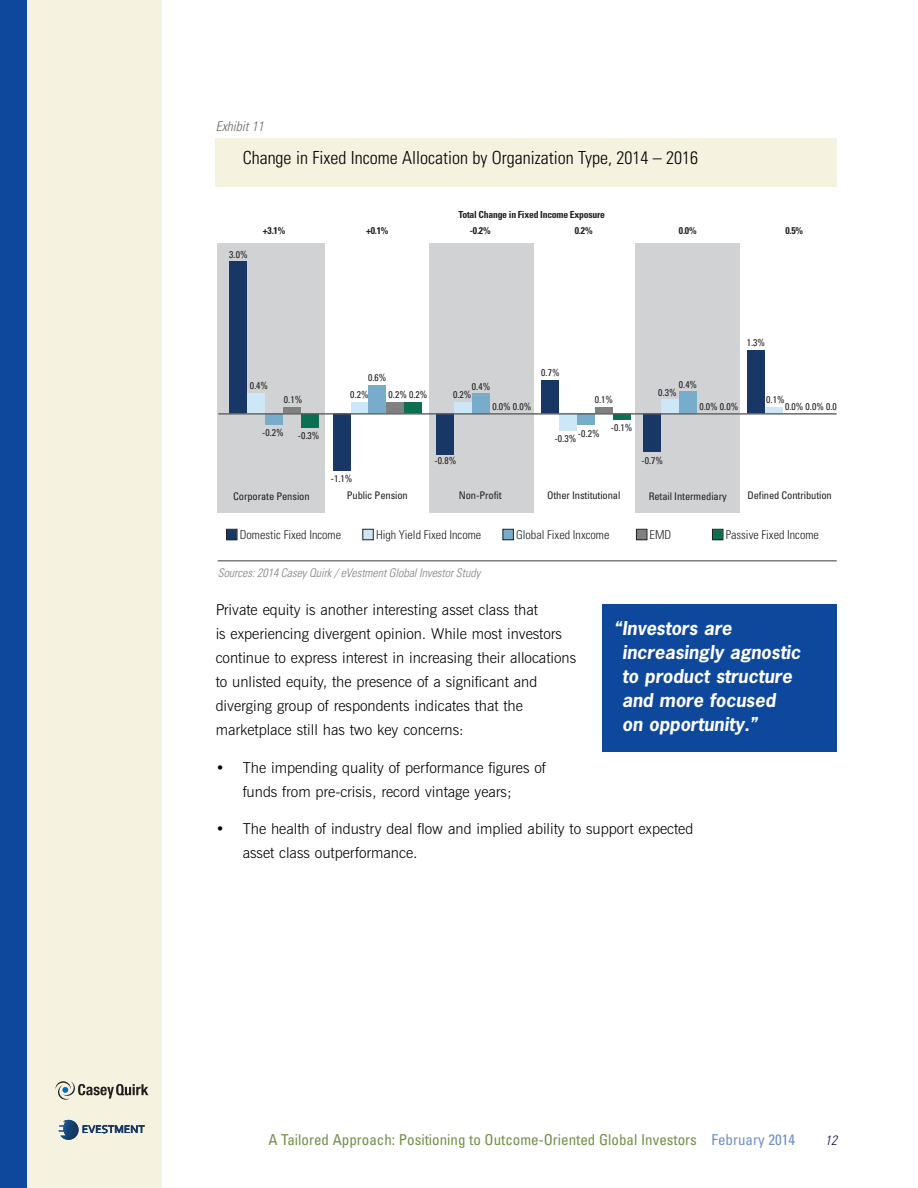
<style>
.page{position:relative;width:918px;height:1188px;background:#fff}
.page>*{position:absolute;margin:0;border:0;box-sizing:border-box;transform-origin:0 0}
.t1{font:italic 700 18px/24px "News Gothic";color:#fff}
.t2{font:300 condensed 18px "Univers";color:#000}
.t3{font:300 15px/24px "News Gothic BT";color:#000}
.t4{font:condensed 15px "Univers";color:#738f47}
.t5{font:italic 300 condensed 13.5px "Univers";color:#666}
.t6{font:italic 300 condensed 13.5px "Univers";color:#0c104b}
.t7{font:300 condensed 12.15px "Univers";color:#231f20}
.t8{font:italic 300 condensed 12px "Univers";letter-spacing:-.005em;color:#7f807f}
.t9{font:11.55px "Corbel";color:#173866}
.t10{font:condensed 10.5px "Univers";letter-spacing:-.01em;color:#231f20}
.t11{font:condensed 9.75px "Univers";color:#231f20}
.t12{font:700 condensed 9.75px "Univers";letter-spacing:-.025em;color:#231f20}
.s1{color:#6f91c4}
</style>
<div class="page">
<div style="left:216px;top:138px;width:621px;height:48px;background:#f5f3df"></div>
<div style="left:0;top:0;width:162px;height:1188px;background:#f5f3df"></div>
<div style="left:0;top:0;width:27px;height:1188px;background:#0e489d"></div>
<svg style="left:55px;top:1081px;width:93px;height:19px"></svg>
<svg style="left:58px;top:1119px;width:21px;height:16px"></svg>
<img style="left:60px;top:1135px;width:17px;height:5px">
<img style="left:63px;top:1120px;width:16px;height:11px">
<div style="left:635px;top:243px;width:105px;height:270px;background:#d1d2d4"></div>
<div style="left:430px;top:243px;width:104px;height:270px;background:#d1d2d4"></div>
<div style="left:218px;top:243px;width:107px;height:270px;background:#d1d2d4"></div>
<hr style="left:218px;top:560px;width:619px;height:2px;background:#7f807f">
<div style="left:230px;top:261px;width:17px;height:153px;background:#193766"></div>
<div style="left:247px;top:393px;width:18px;height:21px;background:#cee7f7"></div>
<div style="left:265px;top:414px;width:18px;height:11px;background:#77accb"></div>
<div style="left:283px;top:407px;width:18px;height:7px;background:#7f807f"></div>
<div style="left:301px;top:414px;width:18px;height:14px;background:#0d6f51"></div>
<div style="left:333px;top:414px;width:18px;height:57px;background:#193766"></div>
<div style="left:351px;top:402px;width:17px;height:12px;background:#cee7f7"></div>
<div style="left:368px;top:385px;width:18px;height:29px;background:#77accb"></div>
<div style="left:386px;top:402px;width:18px;height:12px;background:#7f807f"></div>
<div style="left:404px;top:402px;width:18px;height:12px;background:#0d6f51"></div>
<div style="left:437px;top:414px;width:17px;height:41px;background:#193766"></div>
<div style="left:454px;top:402px;width:18px;height:12px;background:#cee7f7"></div>
<div style="left:472px;top:393px;width:18px;height:21px;background:#77accb"></div>
<div style="left:542px;top:380px;width:17px;height:34px;background:#193766"></div>
<div style="left:559px;top:413px;width:18px;height:18px;background:#cee7f7"></div>
<div style="left:577px;top:413px;width:18px;height:12px;background:#77accb"></div>
<div style="left:595px;top:407px;width:18px;height:7px;background:#7f807f"></div>
<div style="left:613px;top:414px;width:18px;height:6px;background:#0d6f51"></div>
<div style="left:643px;top:413px;width:18px;height:39px;background:#193766"></div>
<div style="left:661px;top:399px;width:18px;height:15px;background:#cee7f7"></div>
<div style="left:679px;top:391px;width:18px;height:23px;background:#77accb"></div>
<div style="left:747px;top:350px;width:18px;height:64px;background:#193766"></div>
<div style="left:765px;top:407px;width:18px;height:6px;background:#cee7f7"></div>
<hr style="left:219px;top:413px;width:617px;height:1px;background:#7f807f">
<div style="left:602px;top:604px;width:235px;height:148px;background:#0e489d"></div>
<p class="t5" style="left:216px;top:122px;width:50px">Exhibit 11</p>
<p class="t2" style="left:243px;top:151px;width:457px">Change in Fixed Income Allocation by Organization Type, 2014 – 2016</p>
<p class="t11" style="left:229px;top:251px;width:20px">3.0%</p>
<p class="t12" style="left:263px;top:227px;width:24px">+3.1%</p>
<p class="t12" style="left:459px;top:211px;width:148px">Total Change in Fixed Income Exposure</p>
<p class="t12" style="left:366px;top:227px;width:24px">+0.1%</p>
<p class="t12" style="left:470px;top:227px;width:22px">-0.2%</p>
<p class="t12" style="left:575px;top:227px;width:19px">0.2%</p>
<p class="t12" style="left:679px;top:227px;width:19px">0.0%</p>
<p class="t12" style="left:785px;top:227px;width:19px">0.5%</p>
<p class="t11" style="left:250px;top:382px;width:20px">0.4%</p>
<p class="t11" style="left:262px;top:429px;width:23px">-0.2%</p>
<p class="t11" style="left:284px;top:396px;width:20px">0.1%</p>
<p class="t11" style="left:298px;top:432px;width:23px">-0.3%</p>
<p class="t10" style="left:233px;top:492px;width:78px">Corporate Pension</p>
<p class="t11" style="left:747px;top:339px;width:20px">1.3%</p>
<p class="t11" style="left:368px;top:374px;width:20px">0.6%</p>
<p class="t11" style="left:350px;top:391px;width:20px">0.2%</p>
<p class="t11" style="left:389px;top:391px;width:40px">0.2% 0.2%</p>
<p class="t11" style="left:472px;top:383px;width:20px">0.4%</p>
<p class="t11" style="left:453px;top:391px;width:20px">0.2%</p>
<p class="t11" style="left:492px;top:403px;width:40px">0.0% 0.0%</p>
<p class="t11" style="left:541px;top:369px;width:20px">0.7%</p>
<p class="t11" style="left:595px;top:396px;width:20px">0.1%</p>
<p class="t11" style="left:611px;top:424px;width:23px">-0.1%</p>
<p class="t11" style="left:578px;top:430px;width:23px">-0.2%</p>
<p class="t11" style="left:555px;top:434px;width:23px">-0.3%</p>
<p class="t11" style="left:679px;top:381px;width:20px">0.4%</p>
<p class="t11" style="left:658px;top:389px;width:20px">0.3%</p>
<p class="t11" style="left:699px;top:403px;width:40px">0.0% 0.0%</p>
<p class="t11" style="left:766px;top:396px;width:20px">0.1%</p>
<p class="t11" style="left:785px;top:403px;width:61px">0.0% 0.0% 0.0%</p>
<p class="t11" style="left:435px;top:457px;width:23px">-0.8%</p>
<p class="t11" style="left:642px;top:457px;width:23px">-0.7%</p>
<p class="t11" style="left:331px;top:475px;width:23px">-1.1%</p>
<p class="t10" style="left:347px;top:492px;width:63px">Public Pension</p>
<p class="t10" style="left:459px;top:492px;width:44px">Non-Profit</p>
<p class="t10" style="left:547px;top:492px;width:75px">Other Institutional</p>
<p class="t10" style="left:649px;top:492px;width:80px">Retail Intermediary</p>
<p class="t10" style="left:747px;top:492px;width:86px">Defined Contribution</p>
<p class="t7" style="left:240px;top:530px;width:103px">Domestic Fixed Income</p>
<p class="t7" style="left:376px;top:530px;width:107px">High Yield Fixed Income</p>
<p class="t7" style="left:516px;top:530px;width:95px">Global Fixed Inxcome</p>
<p class="t7" style="left:650px;top:530px;width:23px">EMD</p>
<p class="t7" style="left:726px;top:530px;width:95px">Passive Fixed Income</p>
<p class="t8" style="left:218px;top:568px;width:264px">Sources: 2014 Casey Quirk / eVestment Global Investor Study</p>
<p class="t3" style="left:216px;top:599px;width:362px">Private equity is another interesting asset class that<br>is experiencing divergent opinion. While most investors continue to express interest in increasing their allocations to unlisted equity, the presence of a significant and diverging group of respondents indicates that the marketplace still has two key concerns:</p>
<p class="t3" style="left:216px;top:757px;width:332px;text-align:center">• The impending quality of performance figures of funds from pre-crisis, record vintage years;</p>
<p class="t3" style="left:243px;top:818px;width:452px;text-indent:-27px">• The health of industry deal flow and implied ability to support expected asset class outperformance.</p>
<p class="t1" style="left:622px;top:617px;width:180px;text-indent:-8px">“Investors are increasingly agnostic to product structure and more focused<br>on opportunity.”</p>
<p class="t9" style="left:82px;top:1125px;width:64px">EVESTMENT</p>
<p class="t4" style="left:268px;top:1134px;width:528px">A Tailored Approach: Positioning to Outcome-Oriented Global Investors <span class="s1">February 2014</span></p>
<p class="t6" style="left:825px;top:1135px;width:13px">12</p>
</div>
